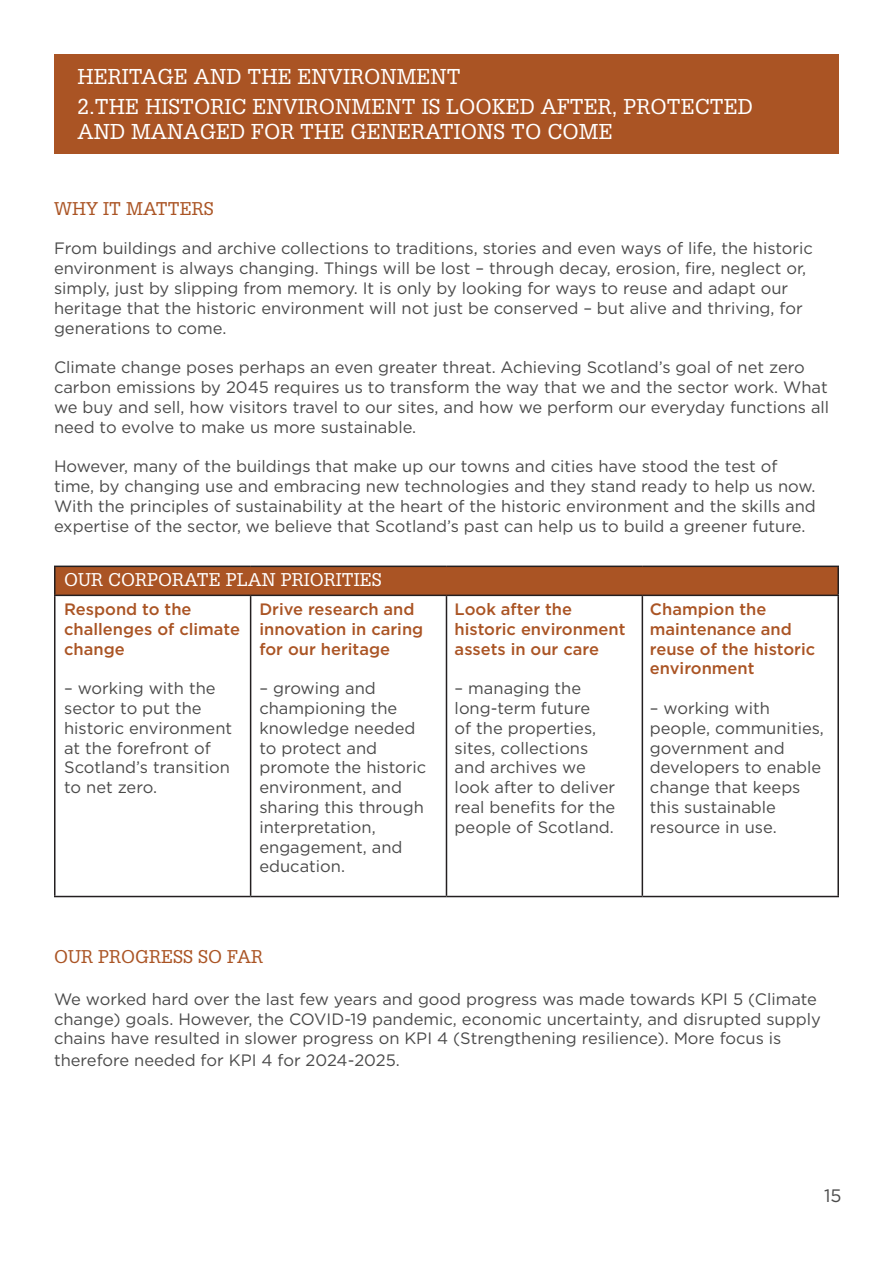
<style>
.page{position:relative;width:893px;height:1263px;background:#fff}
.page>*{position:absolute;margin:0;border:0;box-sizing:border-box;transform-origin:0 0}
.t1{font:21px/25.2px "Glypha LT Std";color:#fff}
.t2{font:18px "Glypha LT Std";color:#aa5424}
.t3{font:18px "Glypha LT Std";color:#fff}
.t4{font:18px "Gotham";color:#4a4a4a}
.t5{font:16.5px/19.8px "Gotham";color:#4a4a4a}
.t6{font:500 16.5px/19.8px "Gotham";color:#aa5424}
</style>
<div class="page">
<div style="left:54px;top:54px;width:785px;height:99px;background:#aa5424"></div>
<div style="left:55px;top:566px;width:783px;height:29px;background:#aa5424"></div>
<hr style="left:54px;top:566px;width:197px;height:1px;background:#231f20">
<hr style="left:54px;top:567px;width:2px;height:28px;background:#231f20">
<hr style="left:251px;top:566px;width:195px;height:1px;background:#231f20">
<hr style="left:446px;top:566px;width:196px;height:1px;background:#231f20">
<hr style="left:642px;top:566px;width:197px;height:1px;background:#231f20">
<hr style="left:837px;top:567px;width:2px;height:28px;background:#231f20">
<hr style="left:54px;top:595px;width:197px;height:1px;background:#231f20">
<hr style="left:54px;top:596px;width:2px;height:300px;background:#231f20">
<hr style="left:251px;top:595px;width:195px;height:1px;background:#231f20">
<hr style="left:250px;top:596px;width:1px;height:300px;background:#231f20">
<hr style="left:446px;top:595px;width:196px;height:1px;background:#231f20">
<hr style="left:446px;top:596px;width:1px;height:300px;background:#231f20">
<hr style="left:642px;top:595px;width:197px;height:1px;background:#231f20">
<hr style="left:642px;top:596px;width:1px;height:300px;background:#231f20">
<hr style="left:837px;top:596px;width:2px;height:300px;background:#231f20">
<hr style="left:54px;top:896px;width:197px;height:1px;background:#231f20">
<hr style="left:251px;top:896px;width:195px;height:1px;background:#231f20">
<hr style="left:446px;top:896px;width:196px;height:1px;background:#231f20">
<hr style="left:642px;top:896px;width:197px;height:1px;background:#231f20">
<h3 class="t1" style="left:77px;top:64px;width:385px">HERITAGE AND THE ENVIRONMENT</h3>
<h4 class="t1" style="left:77px;top:93px;width:677px">2.THE HISTORIC ENVIRONMENT IS LOOKED AFTER, PROTECTED<br>AND MANAGED FOR THE GENERATIONS TO COME</h4>
<h5 class="t2" style="left:54px;top:198px;width:161px">WHY IT MATTERS</h5>
<p class="t5" style="left:54px;top:238px;width:760px">From buildings and archive collections to traditions, stories and even ways of life, the historic environment is always changing. Things will be lost – through decay, erosion, fire, neglect or, simply, just by slipping from memory. It is only by looking for ways to reuse and adapt our heritage that the historic environment will not just be conserved – but alive and thriving, for generations to come.</p>
<p class="t5" style="left:54px;top:357px;width:777px">Climate change poses perhaps an even greater threat. Achieving Scotland’s goal of net zero carbon emissions by 2045 requires us to transform the way that we and the sector work. What we buy and sell, how visitors travel to our sites, and how we perform our everyday functions all need to evolve to make us more sustainable.</p>
<p class="t5" style="left:54px;top:456px;width:763px">However, many of the buildings that make up our towns and cities have stood the test of time, by changing use and embracing new technologies and they stand ready to help us now.<br>With the principles of sustainability at the heart of the historic environment and the skills and expertise of the sector, we believe that Scotland’s past can help us to build a greener future.</p>
<p class="t3" style="left:64px;top:569px;width:319px">OUR CORPORATE PLAN PRIORITIES</p>
<p class="t6" style="left:64px;top:599px;width:177px">Respond to the challenges of climate change</p>
<p class="t5" style="left:64px;top:678px;width:170px">– working with the sector to put the historic environment at the forefront of<br>Scotland’s transition to net zero.</p>
<p class="t6" style="left:259px;top:599px;width:165px">Drive research and innovation in caring for our heritage</p>
<p class="t5" style="left:259px;top:678px;width:168px">– growing and championing the knowledge needed to protect and promote the historic environment, and sharing this through interpretation, engagement, and education.</p>
<p class="t6" style="left:455px;top:599px;width:172px">Look after the historic environment assets in our care</p>
<p class="t5" style="left:455px;top:678px;width:162px">– managing the long-term future<br>of the properties, sites, collections and archives we look after to deliver real benefits for the people of Scotland.</p>
<p class="t6" style="left:650px;top:599px;width:167px">Champion the maintenance and reuse of the historic environment</p>
<p class="t5" style="left:650px;top:698px;width:176px">– working with people, communities, government and developers to enable change that keeps this sustainable resource in use.</p>
<h5 class="t2" style="left:54px;top:946px;width:211px">OUR PROGRESS SO FAR</h5>
<p class="t5" style="left:54px;top:989px;width:768px">We worked hard over the last few years and good progress was made towards KPI 5 (Climate change) goals. However, the COVID-19 pandemic, economic uncertainty, and disrupted supply chains have resulted in slower progress on KPI 4 (Strengthening resilience). More focus is</p>
<p class="t5" style="left:54px;top:1050px;width:347px">therefore needed for KPI 4 for 2024-2025.</p>
<p class="t4" style="left:824px;top:1184px;width:19px">15</p>
</div>
